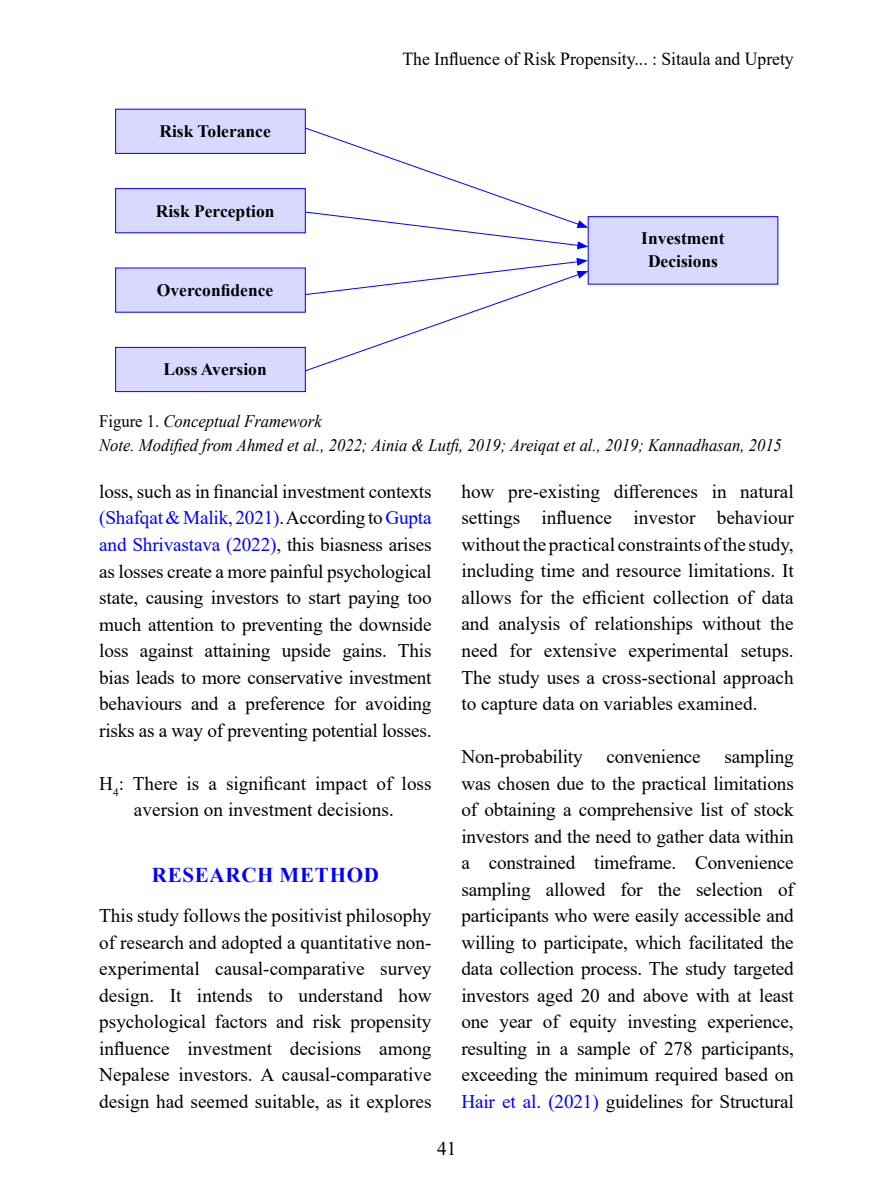
<style>
.page{position:relative;width:893px;height:1191px;background:#fff}
.page>*{position:absolute;margin:0;border:0;box-sizing:border-box;transform-origin:0 0}
.t1{font:700 21px "Times New Roman";letter-spacing:.035em;color:#00f}
.t2{font:19.25px/26.4px "Times New Roman";color:#000;text-align:justify}
.t3{font:18.38px "Times New Roman";color:#000;scale:.96 1}
.t4{font:italic 17.5px/24.2px "Times New Roman";color:#000;scale:.95 1}
.t5{font:700 17.5px/22.8px "Times New Roman";color:#000;text-align:center}
.s1{font-style:normal}
.s2{color:#00f}
</style>
<div class="page">
<div style="left:115px;top:109px;width:191px;height:45px;background:#d9d9ff;border:1px solid #00f"></div>
<div style="left:115px;top:188px;width:191px;height:45px;background:#d9d9ff;border:1px solid #00f"></div>
<div style="left:115px;top:267px;width:191px;height:46px;background:#d9d9ff"></div>
<div style="left:115px;top:347px;width:191px;height:45px;background:#d9d9ff;border:1px solid #00f"></div>
<div style="left:588px;top:216px;width:190px;height:68px;background:#d9d9ff;border:1px solid #00f"></div>
<svg style="left:304px;top:127px;width:284px;height:122px"></svg>
<svg style="left:304px;top:258px;width:284px;height:114px"></svg>
<p class="t5" style="left:159px;top:119px;width:113px">Risk Tolerance</p>
<p class="t5" style="left:156px;top:199px;width:120px">Risk Perception</p>
<p class="t5" style="left:157px;top:278px;width:118px">Overconfidence</p>
<p class="t5" style="left:163px;top:358px;width:105px">Loss Aversion</p>
<p class="t3" style="left:402px;top:46px;width:409px">The Influence of Risk Propensity... : Sitaula and Uprety</p>
<p class="t5" style="left:641px;top:226px;width:85px">Investment<br>Decisions</p>
<p class="t4" style="left:99px;top:408px;width:720px"><span class="s1">Figure 1.</span> Conceptual Framework<br>Note. Modified from Ahmed et al., 2022; Ainia &amp; Lutfi, 2019; Areiqat et al., 2019; Kannadhasan, 2015</p>
<p class="t2" style="left:99px;top:477px;width:334px">loss, such as in financial investment contexts <span class="s2">(Shafqat &amp; Malik, 2021)</span>. According to <span class="s2">Gupta and Shrivastava (2022)</span>, this biasness arises as losses create a more painful psychological state, causing investors to start paying too much attention to preventing the downside loss against attaining upside gains. This bias leads to more conservative investment behaviours and a preference for avoiding risks as a way of preventing potential losses.</p>
<p class="t2" style="left:99px;top:769px;width:334px;text-align:center">H<sub>4</sub>: There is a significant impact of loss aversion on investment decisions.</p>
<p class="t1" style="left:152px;top:859px;width:229px">RESEARCH METHOD</p>
<p class="t2" style="left:99px;top:902px;width:334px">This study follows the positivist philosophy of research and adopted a quantitative non&shy;experimental causal-comparative survey design. It intends to understand how psychological factors and risk propensity influence investment decisions among Nepalese investors. A causal-comparative design had seemed suitable, as it explores</p>
<p class="t2" style="left:461px;top:477px;width:334px">how pre-existing differences in natural settings influence investor behaviour without the practical constraints of the study, including time and resource limitations. It allows for the efficient collection of data and analysis of relationships without the need for extensive experimental setups.<br>The study uses a cross-sectional approach to capture data on variables examined.</p>
<p class="t2" style="left:461px;top:743px;width:334px">Non-probability convenience sampling was chosen due to the practical limitations of obtaining a comprehensive list of stock investors and the need to gather data within a constrained timeframe. Convenience sampling allowed for the selection of participants who were easily accessible and willing to participate, which facilitated the data collection process. The study targeted investors aged 20 and above with at least one year of equity investing experience, resulting in a sample of 278 participants, exceeding the minimum required based on <span class="s2">Hair et al. (2021)</span> guidelines for Structural</p>
<p class="t2" style="left:437px;top:1135px;width:21px">41</p>
</div>
